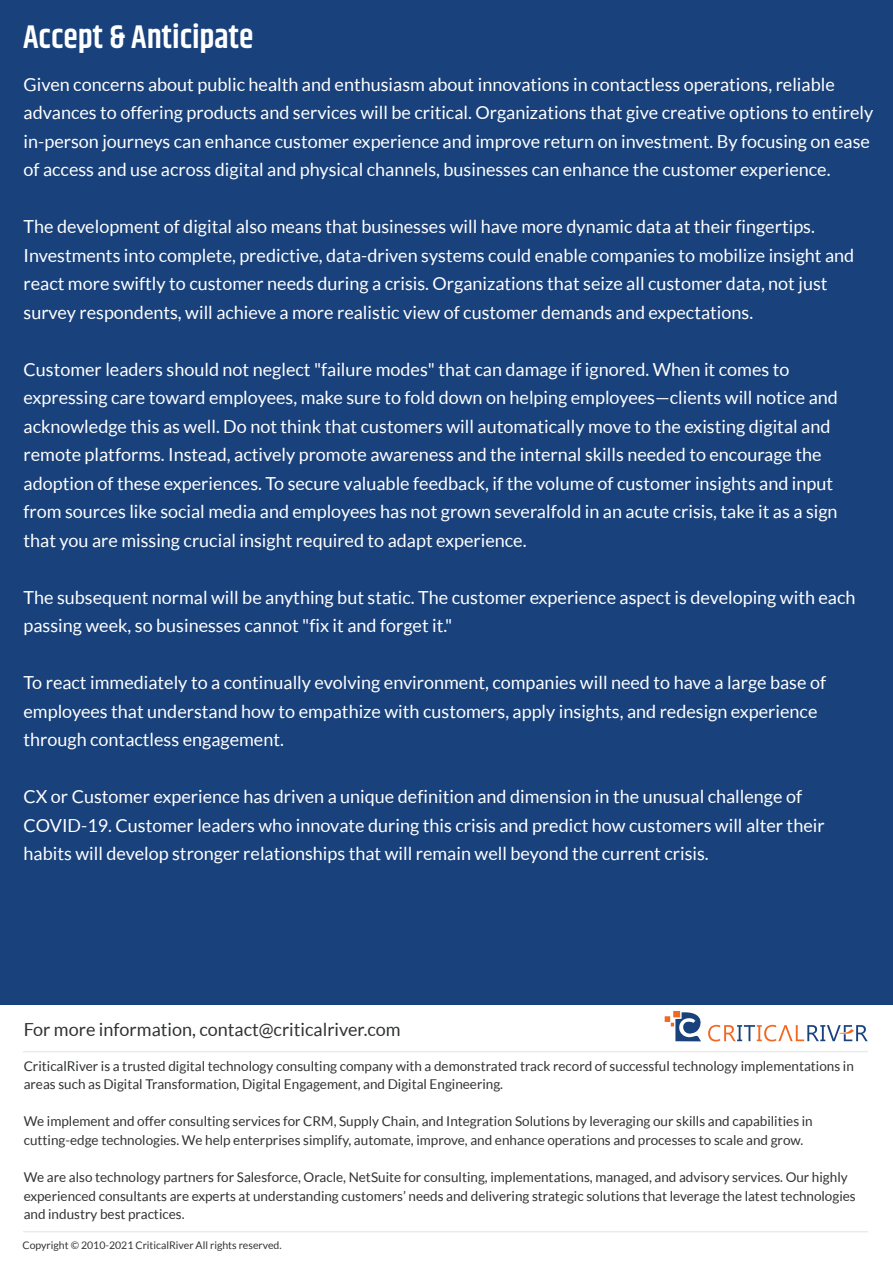
<style>
.page{position:relative;width:893px;height:1263px;background:#fff}
.page>*{position:absolute;margin:0;border:0;box-sizing:border-box;transform-origin:0 0}
.t1{font:600 33px "Khand";color:#fff}
.t2{font:18px/28.5px "Lato";color:#fff}
.t3{font:18px "Lato";color:#313232}
.t4{font:13.5px/18.6px "Lato";color:#313232}
.t5{font:10.5px "Lato";color:#313232}
</style>
<div class="page">
<div style="left:0;top:0;width:893px;height:1004px;background:#19417b"></div>
<hr style="left:23px;top:1051px;width:845px;height:1px;background:#ebebec">
<svg style="left:665px;top:1011px;width:203px;height:30px"></svg>
<hr style="left:23px;top:1231px;width:845px;height:1px;background:#ebebec">
<h1 class="t1" style="left:23px;top:15px;width:232px">Accept &amp; Anticipate</h1>
<p class="t2" style="left:24px;top:70px;width:851px">Given concerns about public health and enthusiasm about innovations in contactless operations, reliable advances to offering products and services will be critical. Organizations that give creative options to entirely in-person journeys can enhance customer experience and improve return on investment. By focusing on ease of access and use across digital and physical channels, businesses can enhance the customer experience.</p>
<p class="t2" style="left:24px;top:212px;width:832px">The development of digital also means that businesses will have more dynamic data at their fingertips.<br>Investments into complete, predictive, data-driven systems could enable companies to mobilize insight and react more swiftly to customer needs during a crisis. Organizations that seize all customer data, not just survey respondents, will achieve a more realistic view of customer demands and expectations.</p>
<p class="t2" style="left:24px;top:355px;width:816px">Customer leaders should not neglect "failure modes" that can damage if ignored. When it comes to expressing care toward employees, make sure to fold down on helping employees—clients will notice and acknowledge this as well. Do not think that customers will automatically move to the existing digital and remote platforms. Instead, actively promote awareness and the internal skills needed to encourage the adoption of these experiences. To secure valuable feedback, if the volume of customer insights and input from sources like social media and employees has not grown severalfold in an acute crisis, take it as a sign that you are missing crucial insight required to adapt experience.</p>
<p class="t2" style="left:24px;top:583px;width:833px">The subsequent normal will be anything but static. The customer experience aspect is developing with each passing week, so businesses cannot "fix it and forget it."</p>
<p class="t2" style="left:24px;top:668px;width:804px">To react immediately to a continually evolving environment, companies will need to have a large base of employees that understand how to empathize with customers, apply insights, and redesign experience through contactless engagement.</p>
<p class="t2" style="left:24px;top:782px;width:803px">CX or Customer experience has driven a unique definition and dimension in the unusual challenge of<br>COVID-19. Customer leaders who innovate during this crisis and predict how customers will alter their habits will develop stronger relationships that will remain well beyond the current crisis.</p>
<p class="t3" style="left:24px;top:1020px;width:378px">For more information, contact@criticalriver.com</p>
<p class="t4" style="left:24px;top:1056px;width:832px">CriticalRiver is a trusted digital technology consulting company with a demonstrated track record of successful technology implementations in areas such as Digital Transformation, Digital Engagement, and Digital Engineering.</p>
<p class="t4" style="left:24px;top:1112px;width:791px">We implement and offer consulting services for CRM, Supply Chain, and Integration Solutions by leveraging our skills and capabilities in cutting-edge technologies. We help enterprises simplify, automate, improve, and enhance operations and processes to scale and grow.</p>
<p class="t4" style="left:24px;top:1168px;width:834px">We are also technology partners for Salesforce, Oracle, NetSuite for consulting, implementations, managed, and advisory services. Our highly experienced consultants are experts at understanding customers’ needs and delivering strategic solutions that leverage the latest technologies and industry best practices.</p>
<p class="t5" style="left:23px;top:1240px;width:261px">Copyright © 2010-2021 CriticalRiver All rights reserved.</p>
</div>
